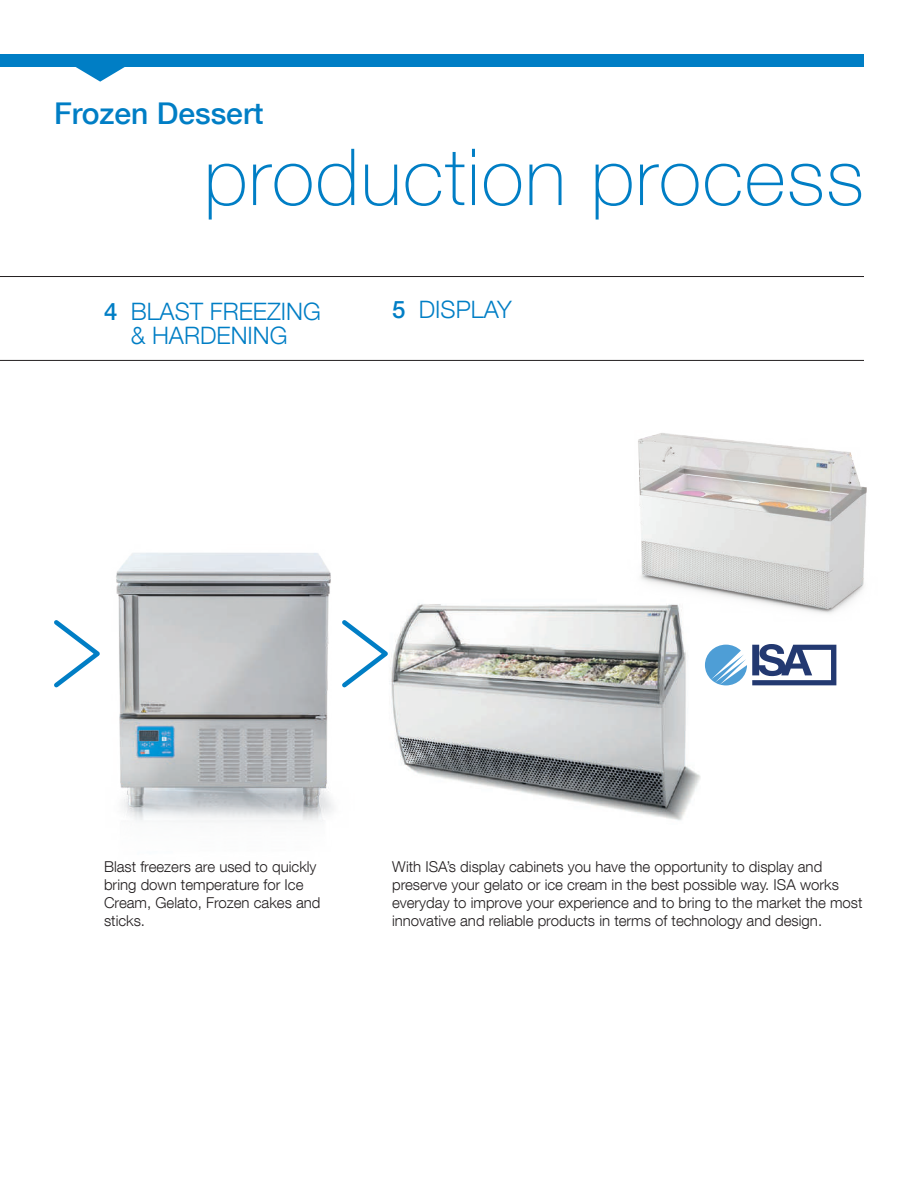
<style>
.page{position:relative;width:918px;height:1188px;background:#fff}
.page>*{position:absolute;margin:0;border:0;box-sizing:border-box;transform-origin:0 0}
.t1{font:100 78.75px "Helvetica Neue LT Com";letter-spacing:.015em;color:#007ec5}
.t2{font:500 30px "Helvetica Neue LT Com";color:#007ec5}
.t3{font:300 24px/24px "Helvetica Neue LT Com";color:#007ec5;text-align:center}
.t4{font:300 15px/18px "Helvetica Neue LT Com";color:#231f20}
.s1{font-weight:500}
</style>
<div class="page">
<img style="left:116px;top:553px;width:217px;height:269px">
<img style="left:391px;top:604px;width:310px;height:217px">
<img style="left:628px;top:433px;width:239px;height:196px">
<div style="left:0;top:54px;width:864px;height:13px;background:#007ec5"></div>
<svg style="left:76px;top:67px;width:49px;height:15px"></svg>
<hr style="left:0;top:276px;width:864px;height:1px;background:#231f20">
<hr style="left:0;top:360px;width:864px;height:1px;background:#231f20">
<svg style="left:54px;top:620px;width:46px;height:68px"></svg>
<svg style="left:342px;top:616px;width:51px;height:76px"></svg>
<svg style="left:705px;top:644px;width:131px;height:41px"></svg>
<h2 class="t2" style="left:54px;top:96px;width:211px">Frozen Dessert</h2>
<h1 class="t1" style="left:204px;top:130px;width:662px">production process</h1>
<h3 class="t3" style="left:104px;top:299px;width:218px"><span class="s1">4</span> BLAST FREEZING &amp; HARDENING</h3>
<h3 class="t3" style="left:392px;top:297px;width:121px"><span class="s1">5</span> DISPLAY</h3>
<p class="t4" style="left:104px;top:858px;width:218px">Blast freezers are used to quickly bring down temperature for Ice<br>Cream, Gelato, Frozen cakes and sticks.</p>
<p class="t4" style="left:392px;top:858px;width:472px">With ISA’s display cabinets you have the opportunity to display and preserve your gelato or ice cream in the best possible way. ISA works everyday to improve your experience and to bring to the market the most innovative and reliable products in terms of technology and design.</p>
</div>
